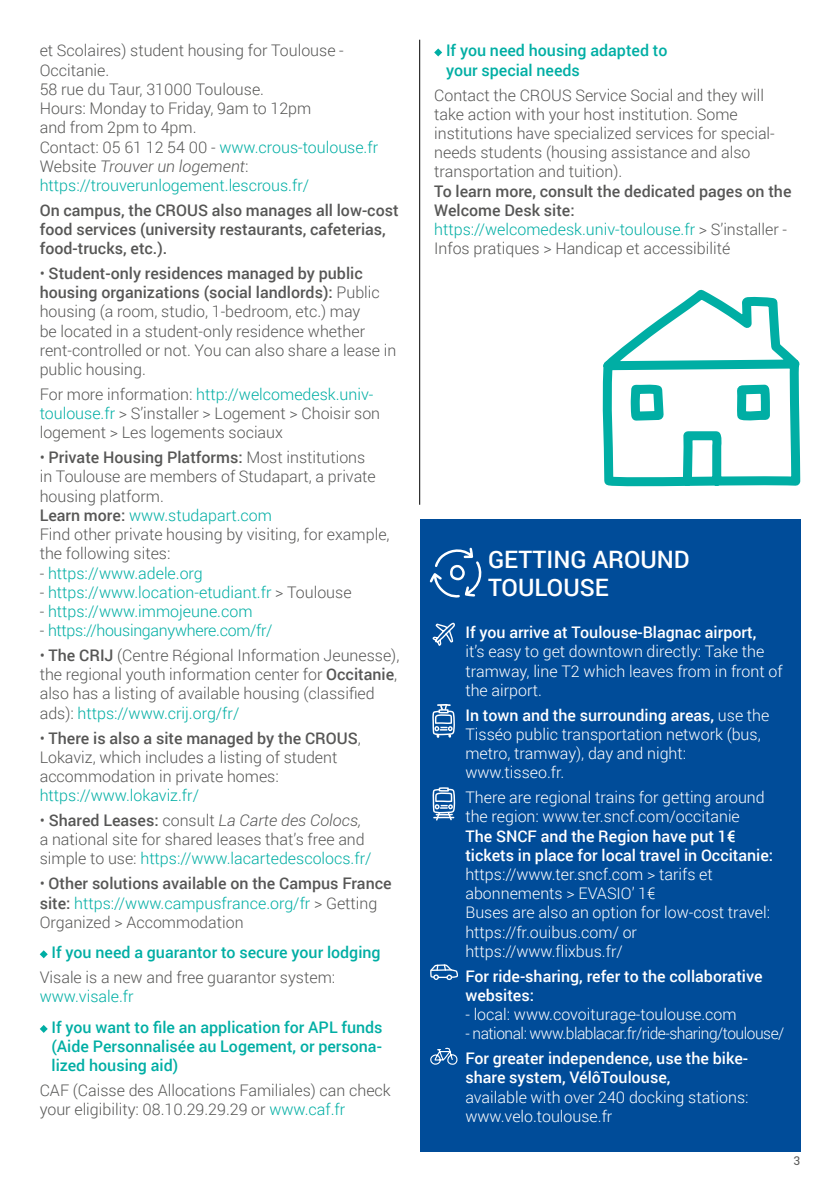
<style>
.page{position:relative;width:840px;height:1191px;background:#fff}
.page>*{position:absolute;margin:0;border:0;box-sizing:border-box;transform-origin:0 0}
.t1{font:500 24px/28px "Roboto";color:#fff}
.t2{font:300 16px/19.2px "Roboto";color:#575756}
.t3{font:300 16px/19.2px "Roboto";color:#fff}
.t4{font:500 16px/19.2px "Roboto";color:#575756}
.t5{font:500 16px/19.2px "Roboto";color:#fff}
.t6{font:500 16px/19.2px "Roboto";color:#00aea4;text-align:justify}
.t7{font:300 16px "Roboto";color:#00aea4}
.t8{font:300 16px "Roboto";letter-spacing:-.03em;color:#fff}
.t9{font:300 16px "Roboto";letter-spacing:-.02em;color:#00aea4}
.t10{font:12px "Roboto";color:#575756}
.s1{color:#00aea4}
.s2{font-style:italic}
.s3{font-weight:500}
.s4{color:#575756}
.s5{font-weight:300}
.s6{font-weight:300;color:#00aea4}
</style>
<div class="page">
<hr style="left:419px;top:40px;width:1px;height:465px;background:#000">
<svg style="left:40px;top:950px;width:8px;height:8px"></svg>
<svg style="left:40px;top:1025px;width:8px;height:8px"></svg>
<svg style="left:434px;top:48px;width:8px;height:8px"></svg>
<div style="left:420px;top:519px;width:379px;height:632px;background:#004c99"></div>
<svg style="left:429px;top:547px;width:53px;height:51px"></svg>
<svg style="left:432px;top:704px;width:23px;height:34px"></svg>
<svg style="left:432px;top:787px;width:23px;height:33px"></svg>
<svg style="left:430px;top:1047px;width:28px;height:18px"></svg>
<svg style="left:430px;top:964px;width:28px;height:16px"></svg>
<svg style="left:432px;top:622px;width:23px;height:24px"></svg>
<svg style="left:602px;top:289px;width:199px;height:311px"></svg>
<p class="t2" style="left:40px;top:41px;width:340px">et Scolaires) student housing for Toulouse -<br>Occitanie.<br>58 rue du Taur, 31000 Toulouse.<br>Hours: Monday to Friday, 9am to 12pm<br>and from 2pm to 4pm.<br>Contact: 05 61 12 54 00 - <span class="s1">www.crous-toulouse.fr<br></span>Website <span class="s2">Trouver un logement</span>: <span class="s1">https://trouverunlogement.lescrous.fr/</span></p>
<p class="t4" style="left:40px;top:200px;width:360px">On campus, the CROUS also manages all low-cost food services (university restaurants, cafeterias, food-trucks, etc.).</p>
<p class="t2" style="left:40px;top:263px;width:358px">• <span class="s3">Student-only residences managed by public housing organizations (social landlords):</span> Public housing (a room, studio, 1-bedroom, etc.) may<br>be located in a student-only residence whether rent-controlled or not. You can also share a lease in public housing.</p>
<p class="t2" style="left:40px;top:384px;width:342px">For more information: <span class="s1">http://welcomedesk.univ&shy;toulouse.fr</span> &gt; S’installer &gt; Logement &gt; Choisir son logement &gt; Les logements sociaux</p>
<p class="t2" style="left:40px;top:447px;width:351px">• <span class="s3">Private Housing Platforms:</span> Most institutions<br>in Toulouse are members of Studapart, a private housing platform.<br><span class="s3">Learn more:</span> <span class="s1">www.studapart.com<br></span>Find other private housing by visiting, for example, the following sites:</p>
<p class="t7" style="left:40px;top:562px;width:164px"><span class="s4">-</span> https://www.adele.org</p>
<p class="t7" style="left:40px;top:581px;width:313px"><span class="s4">-</span> https://www.location-etudiant.fr <span class="s4">&gt; Toulouse</span></p>
<p class="t7" style="left:40px;top:600px;width:214px"><span class="s4">-</span> https://www.immojeune.com</p>
<p class="t9" style="left:40px;top:619px;width:234px"><span class="s4">-</span> https://housinganywhere.com/fr/</p>
<p class="t2" style="left:40px;top:645px;width:361px">• <span class="s3">The CRIJ</span> (Centre Régional Information Jeunesse), the regional youth information center for <span class="s3">Occitanie</span>, also has a listing of available housing (classified ads): <span class="s1">https://www.crij.org/fr/</span></p>
<p class="t2" style="left:40px;top:727px;width:322px">• <span class="s3">There is also a site managed by the CROUS</span>,<br>Lokaviz, which includes a listing of student accommodation in private homes:</p>
<p class="t7" style="left:40px;top:784px;width:161px">https://www.lokaviz.fr/</p>
<p class="t2" style="left:40px;top:810px;width:333px">• <span class="s3">Shared Leases:</span> consult <span class="s2">La Carte des Colocs, </span>a national site for shared leases that’s free and simple to use: <span class="s1">https://www.lacartedescolocs.fr/</span></p>
<p class="t4" style="left:40px;top:873px;width:353px"><span class="s5">•</span> Other solutions available on the Campus France site: <span class="s6">https://www.campusfrance.org/fr</span> <span class="s5">&gt; Getting<br>Organized &gt; Accommodation</span></p>
<p class="t6" style="left:51px;top:942px;width:330px">If you need a guarantor to secure your lodging</p>
<p class="t2" style="left:40px;top:967px;width:297px">Visale is a new and free guarantor system:</p>
<p class="t7" style="left:40px;top:985px;width:95px">www.visale.fr</p>
<p class="t6" style="left:51px;top:1017px;width:332px">If you want to file an application for APL funds (Aide Personnalisée au Logement, or persona&shy;lized housing aid)</p>
<p class="t2" style="left:40px;top:1080px;width:352px">CAF (Caisse des Allocations Familiales) can check your eligibility: 08.10.29.29.29 or <span class="s1">www.caf.fr</span></p>
<p class="t6" style="left:446px;top:41px;width:223px">If you need housing adapted to your special needs</p>
<p class="t2" style="left:434px;top:85px;width:342px">Contact the CROUS Service Social and they will take action with your host institution. Some institutions have specialized services for special&shy;needs students (housing assistance and also transportation and tuition).</p>
<p class="t4" style="left:434px;top:181px;width:358px">To learn more, consult the dedicated pages on the Welcome Desk site: <span class="s6">https://welcomedesk.univ-toulouse.fr</span> <span class="s5">&gt; S’installer - Infos pratiques &gt; Handicap et accessibilité</span></p>
<h1 class="t1" style="left:488px;top:545px;width:203px">GETTING AROUND<br>TOULOUSE</h1>
<p class="t5" style="left:465px;top:622px;width:292px">If you arrive at Toulouse-Blagnac airport,</p>
<p class="t3" style="left:465px;top:641px;width:318px">it’s easy to get downtown directly: Take the tramway, line T2 which leaves from in front of the airport.</p>
<p class="t3" style="left:465px;top:705px;width:305px"><span class="s3">In town and the surrounding areas,</span> use the Tisséo public transportation network (bus, metro, tramway), day and night: www.tisseo.fr.</p>
<p class="t3" style="left:465px;top:787px;width:301px">There are regional trains for getting around the region: www.ter.sncf.com/occitanie</p>
<p class="t5" style="left:465px;top:825px;width:309px">The SNCF and the Region have put 1€ tickets in place for local travel in Occitanie:</p>
<p class="t3" style="left:465px;top:864px;width:306px">https://www.ter.sncf.com &gt; tarifs et abonnements &gt; EVASIO’ 1€<br>Buses are also an option for low-cost travel: https://fr.ouibus.com/ or https://www.flixbus.fr/</p>
<p class="t5" style="left:465px;top:965px;width:298px">For ride-sharing, refer to the collaborative websites:</p>
<p class="t3" style="left:465px;top:1004px;width:272px">- local: www.covoiturage-toulouse.com</p>
<p class="t8" style="left:465px;top:1022px;width:320px">- national: www.blablacar.fr/ride-sharing/toulouse/</p>
<p class="t5" style="left:465px;top:1048px;width:284px">For greater independence, use the bike&shy;share system, VélôToulouse,</p>
<p class="t3" style="left:465px;top:1086px;width:284px">available with over 240 docking stations: www.velo.toulouse.fr</p>
<p class="t10" style="left:793px;top:1152px;width:8px">3</p>
</div>
